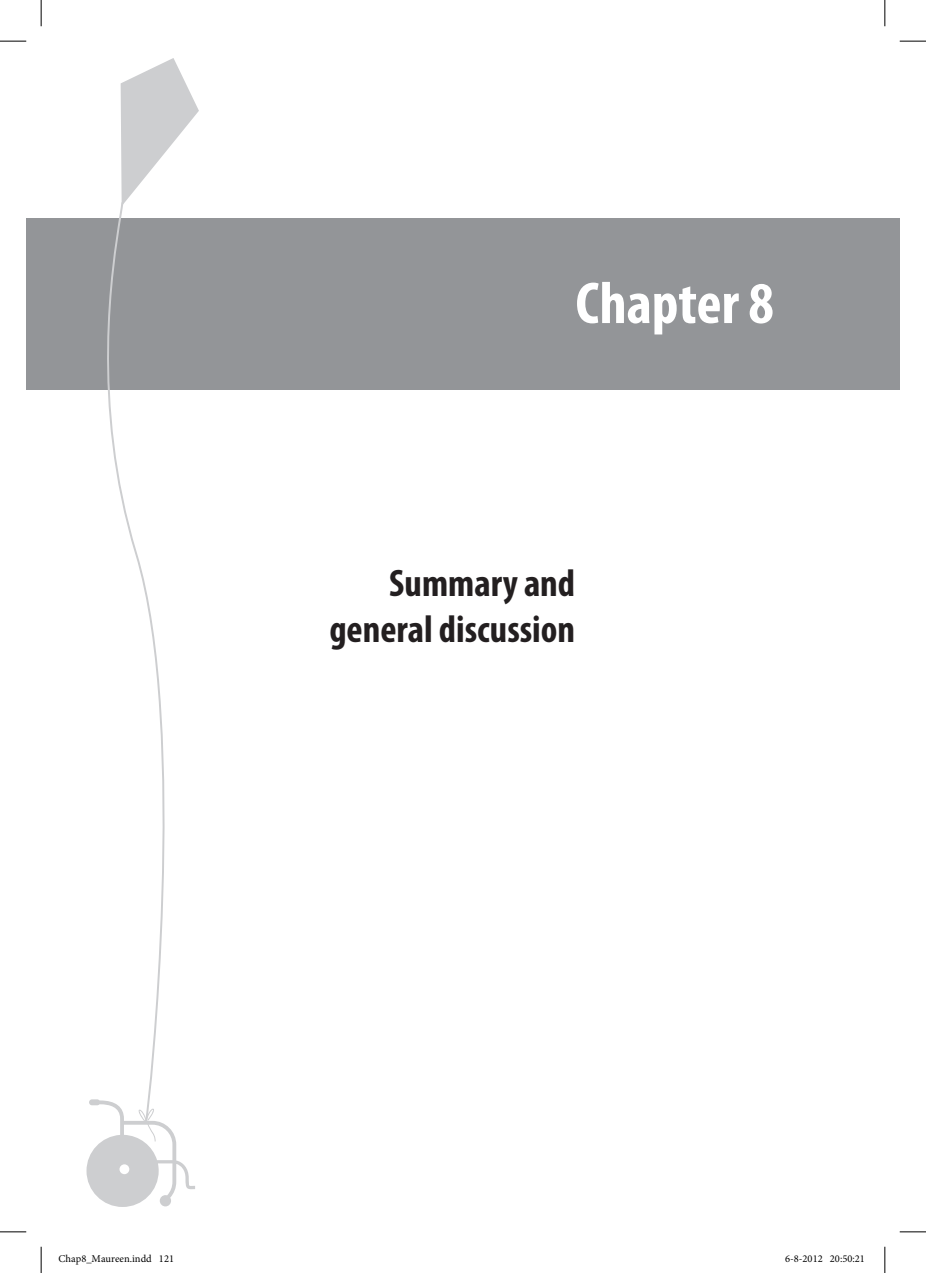
<style>
.page{position:relative;width:926px;height:1273px;background:#fff}
.page>*{position:absolute;margin:0;border:0;box-sizing:border-box;transform-origin:0 0}
.t1{font:700 condensed 59.5px "Myriad Pro";color:#fff}
.t2{font:700 condensed 38.5px/46.2px "Myriad Pro";color:#231f20;text-align:right}
.t3{font:10.5px "Minion Pro";color:#000}
</style>
<div class="page">
<div style="left:26px;top:219px;width:873px;height:171px;background:#939598"></div>
<svg style="left:121px;top:58px;width:78px;height:144px"></svg>
<svg style="left:89px;top:202px;width:101px;height:897px"></svg>
<svg style="left:0;top:41px;width:26px;height:1px"></svg>
<svg style="left:899px;top:41px;width:27px;height:1px"></svg>
<svg style="left:0;top:1231px;width:26px;height:1px"></svg>
<svg style="left:899px;top:1231px;width:27px;height:1px"></svg>
<svg style="left:41px;top:0;width:1px;height:26px"></svg>
<svg style="left:41px;top:1247px;width:1px;height:26px"></svg>
<svg style="left:884px;top:0;width:1px;height:26px"></svg>
<svg style="left:884px;top:1247px;width:1px;height:26px"></svg>
<svg style="left:86px;top:1099px;width:109px;height:108px"></svg>
<h1 class="t1" style="left:575px;top:266px;width:200px">Chapter 8</h1>
<h2 class="t2" style="left:329px;top:559px;width:247px">Summary and general discussion</h2>
<p class="t3" style="left:59px;top:1252px;width:117px">Chap8_Maureen.indd 121</p>
<p class="t3" style="left:785px;top:1252px;width:81px">6-8-2012 20:50:21</p>
</div>
